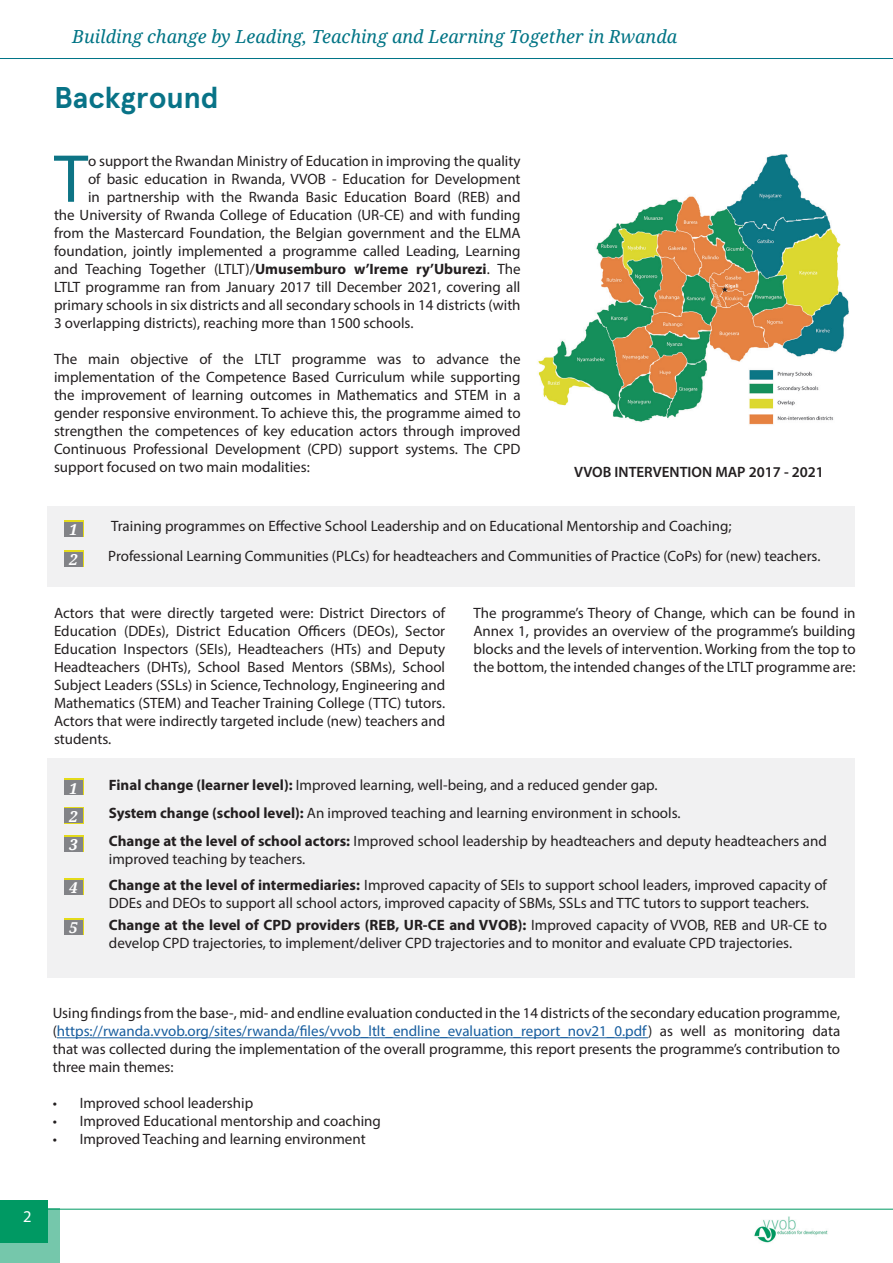
<style>
.page{position:relative;width:893px;height:1263px;background:#fff}
.page>*{position:absolute;margin:0;border:0;box-sizing:border-box;transform-origin:0 0}
.t1{font:68.4px "Myriad Pro";color:#0d7485}
.t2{font:700 30px "Apercu";color:#087387}
.t3{font:italic 18px "Droid Serif";color:#007485}
.t4{font:16.5px "Myriad Pro";color:#fff}
.t5{font:15px/18px "Myriad Pro";color:#231f20;text-align:justify}
.t6{font:600 15px "Myriad Pro";color:#231f20}
.t7{font:italic 700 15px "Droid Serif";color:#fff}
.s1{font-weight:700}
.s2{color:#175d9e}
</style>
<div class="page">
<div style="left:0;top:1209px;width:60px;height:54px;background:#75c7ab"></div>
<hr style="left:0;top:1209px;width:893px;height:1px;background:#009963">
<hr style="left:0;top:58px;width:893px;height:1px;background:#007587">
<div style="left:0;top:1200px;width:48px;height:42px;background:#009963"></div>
<img style="left:754px;top:1216px;width:74px;height:27px">
<div style="left:48px;top:506px;width:807px;height:81px;background:#f1f1f2"></div>
<div style="left:48px;top:758px;width:807px;height:220px;background:#f1f1f2"></div>
<svg style="left:64px;top:520px;width:20px;height:17px"></svg>
<div style="left:64px;top:522px;width:18px;height:15px;background:#828387"></div>
<div style="left:64px;top:779px;width:20px;height:16px;background:#828387"></div>
<svg style="left:64px;top:550px;width:20px;height:16px"></svg>
<div style="left:64px;top:552px;width:18px;height:14px;background:#828387"></div>
<div style="left:64px;top:807px;width:20px;height:16px;background:#828387"></div>
<svg style="left:64px;top:835px;width:20px;height:16px"></svg>
<div style="left:64px;top:837px;width:18px;height:14px;background:#828387"></div>
<svg style="left:64px;top:878px;width:20px;height:17px"></svg>
<div style="left:64px;top:880px;width:18px;height:15px;background:#828387"></div>
<svg style="left:64px;top:918px;width:20px;height:17px"></svg>
<div style="left:64px;top:920px;width:18px;height:15px;background:#828387"></div>
<hr style="left:57px;top:1037px;width:591px;height:1px;background:#175d9e">
<img style="left:538px;top:154px;width:311px;height:271px">
<div style="left:529px;top:155px;width:165px;height:26px;background:#fff"></div>
<p class="t3" style="left:72px;top:24px;width:606px">Building change by Leading, Teaching and Learning Together in Rwanda</p>
<p class="t2" style="left:54px;top:79px;width:166px">Background</p>
<p class="t1" style="left:54px;top:137px;width:36px">T</p>
<p class="t5" style="left:88px;top:151px;width:434px">o support the Rwandan Ministry of Education in improving the quality</p>
<p class="t5" style="left:88px;top:169px;width:434px">of basic education in Rwanda, VVOB - Education for Development</p>
<p class="t5" style="left:88px;top:187px;width:434px">in partnership with the Rwanda Basic Education Board (REB) and</p>
<p class="t5" style="left:54px;top:205px;width:468px">the University of Rwanda College of Education (UR-CE) and with funding</p>
<p class="t5" style="left:54px;top:223px;width:468px">from the Mastercard Foundation, the Belgian government and the ELMA</p>
<p class="t5" style="left:54px;top:241px;width:468px">foundation, jointly implemented a programme called Leading, Learning</p>
<p class="t5" style="left:54px;top:259px;width:468px">and Teaching Together (LTLT)/<span class="s1">Umusemburo w’Ireme ry’Uburezi</span>. The</p>
<p class="t5" style="left:54px;top:277px;width:468px">LTLT programme ran from January 2017 till December 2021, covering all</p>
<p class="t5" style="left:54px;top:295px;width:468px">primary schools in six districts and all secondary schools in 14 districts (with</p>
<p class="t5" style="left:54px;top:313px;width:361px">3 overlapping districts), reaching more than 1500 schools.</p>
<p class="t5" style="left:54px;top:349px;width:468px">The main objective of the LTLT programme was to advance the implementation of the Competence Based Curriculum while supporting the improvement of learning outcomes in Mathematics and STEM in a gender responsive environment. To achieve this, the programme aimed to strengthen the competences of key education actors through improved Continuous Professional Development (CPD) support systems. The CPD support focused on two main modalities:</p>
<p class="t6" style="left:574px;top:462px;width:251px">VVOB INTERVENTION MAP 2017 - 2021</p>
<p class="t7" style="left:69px;top:519px;width:10px">1</p>
<p class="t5" style="left:111px;top:517px;width:622px">Training programmes on Effective School Leadership and on Educational Mentorship and Coaching;</p>
<p class="t7" style="left:69px;top:549px;width:10px">2</p>
<p class="t5" style="left:108px;top:547px;width:714px">Professional Learning Communities (PLCs) for headteachers and Communities of Practice (CoPs) for (new) teachers.</p>
<p class="t5" style="left:54px;top:604px;width:393px">Actors that were directly targeted were: District Directors of Education (DDEs), District Education Officers (DEOs), Sector Education Inspectors (SEIs), Headteachers (HTs) and Deputy Headteachers (DHTs), School Based Mentors (SBMs), School Subject Leaders (SSLs) in Science, Technology, Engineering and Mathematics (STEM) and Teacher Training College (TTC) tutors.<br>Actors that were indirectly targeted include (new) teachers and students.</p>
<p class="t5" style="left:473px;top:604px;width:384px">The programme’s Theory of Change, which can be found in Annex 1, provides an overview of the programme’s building blocks and the levels of intervention. Working from the top to the bottom, the intended changes of the LTLT programme are:</p>
<p class="t7" style="left:69px;top:778px;width:10px">1</p>
<p class="t5" style="left:109px;top:776px;width:550px"><span class="s1">Final change (learner level):</span> Improved learning, well-being, and a reduced gender gap.</p>
<p class="t7" style="left:69px;top:806px;width:10px">2</p>
<p class="t5" style="left:109px;top:804px;width:573px"><span class="s1">System change (school level):</span> An improved teaching and learning environment in schools.</p>
<p class="t5" style="left:109px;top:832px;width:720px"><span class="s1">Change at the level of school actors:</span> Improved school leadership by headteachers and deputy headteachers and improved teaching by teachers.</p>
<p class="t7" style="left:69px;top:834px;width:10px">3</p>
<p class="t7" style="left:69px;top:877px;width:10px">4</p>
<p class="t5" style="left:109px;top:876px;width:720px"><span class="s1">Change at the level of intermediaries:</span> Improved capacity of SEIs to support school leaders, improved capacity of<br>DDEs and DEOs to support all school actors, improved capacity of SBMs, SSLs and TTC tutors to support teachers.</p>
<p class="t7" style="left:69px;top:917px;width:10px">5</p>
<p class="t5" style="left:109px;top:915px;width:720px"><span class="s1">Change at the level of CPD providers (REB, UR-CE and VVOB):</span> Improved capacity of VVOB, REB and UR-CE to develop CPD trajectories, to implement/deliver CPD trajectories and to monitor and evaluate CPD trajectories.</p>
<p class="t5" style="left:53px;top:1004px;width:789px">Using findings from the base-, mid- and endline evaluation conducted in the 14 districts of the secondary education programme, (<span class="s2">https://rwanda.vvob.org/sites/rwanda/files/vvob_ltlt_endline_evaluation_report_nov21_0.pdf</span>) as well as monitoring data that was collected during the implementation of the overall programme, this report presents the programme’s contribution to three main themes:</p>
<p class="t5" style="left:53px;top:1094px;width:202px">• Improved school leadership</p>
<p class="t5" style="left:53px;top:1112px;width:330px">• Improved Educational mentorship and coaching</p>
<p class="t5" style="left:53px;top:1130px;width:314px">• Improved Teaching and learning environment</p>
<p class="t4" style="left:23px;top:1206px;width:10px">2</p>
</div>
